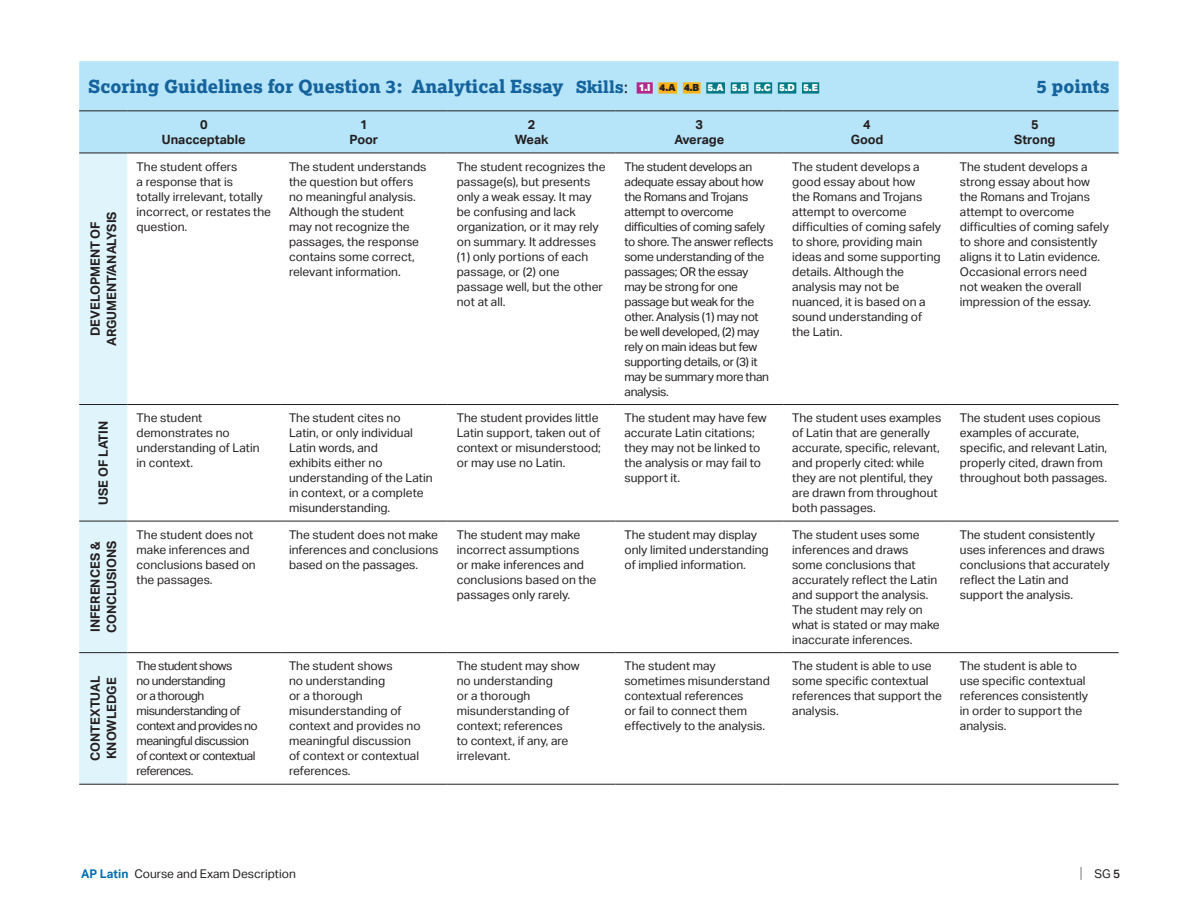
<style>
.page{position:relative;width:1188px;height:918px;background:#fff}
.page>*{position:absolute;margin:0;border:0;box-sizing:border-box;transform-origin:0 0}
.t1{font:800 18px "Lexia";color:#15639c}
.t2{font:15px "Aktiv Grotesk";color:#808285;scale:.8 1}
.t3{font:700 12.75px/15px "Aktiv Grotesk";color:#231f20;text-align:center}
.t4{font:12px/15px "Aktiv Grotesk";color:#231f20}
.t5{font:12px/15px "Aktiv Grotesk";letter-spacing:-.025em;color:#231f20}
.t6{font:12px/15px "Aktiv Grotesk";letter-spacing:-.04em;color:#231f20}
.s1{font-size:16.5px}
.s2{font-weight:400;font-size:16.5px;color:#231f20}
.s3{font-family:"Aktiv Grotesk";font-weight:900;font-size:9.75px;color:#fff}
.s4{font-family:"Aktiv Grotesk";font-weight:900;font-size:9.75px;color:#231f20}
.s5{font-weight:700;color:#006eaf}
.s6{font-weight:500}
</style>
<div class="page">
<div style="left:79px;top:61px;width:1040px;height:92px;background:#b6e4f9"></div>
<div style="left:79px;top:154px;width:49px;height:630px;background:#e0f4fc"></div>
<svg style="left:128px;top:520px;width:991px;height:264px"></svg>
<hr style="left:79px;top:110px;width:49px;height:1px;background:#231f20">
<hr style="left:128px;top:110px;width:152px;height:1px;background:#231f20">
<hr style="left:280px;top:110px;width:168px;height:1px;background:#231f20">
<hr style="left:448px;top:110px;width:168px;height:1px;background:#231f20">
<hr style="left:616px;top:110px;width:167px;height:1px;background:#231f20">
<hr style="left:783px;top:110px;width:168px;height:1px;background:#231f20">
<hr style="left:951px;top:110px;width:168px;height:1px;background:#231f20">
<hr style="left:128px;top:153px;width:152px;height:1px;background:#231f20">
<hr style="left:280px;top:153px;width:168px;height:1px;background:#231f20">
<hr style="left:448px;top:153px;width:168px;height:1px;background:#231f20">
<hr style="left:616px;top:153px;width:167px;height:1px;background:#231f20">
<hr style="left:783px;top:153px;width:168px;height:1px;background:#231f20">
<hr style="left:951px;top:153px;width:168px;height:1px;background:#231f20">
<hr style="left:128px;top:404px;width:152px;height:1px;background:#231f20">
<hr style="left:280px;top:404px;width:168px;height:1px;background:#231f20">
<hr style="left:448px;top:404px;width:168px;height:1px;background:#231f20">
<hr style="left:616px;top:404px;width:167px;height:1px;background:#231f20">
<hr style="left:783px;top:404px;width:168px;height:1px;background:#231f20">
<hr style="left:951px;top:404px;width:168px;height:1px;background:#231f20">
<hr style="left:128px;top:521px;width:152px;height:1px;background:#231f20">
<hr style="left:280px;top:521px;width:168px;height:1px;background:#231f20">
<hr style="left:448px;top:521px;width:168px;height:1px;background:#231f20">
<hr style="left:616px;top:521px;width:167px;height:1px;background:#231f20">
<hr style="left:783px;top:521px;width:168px;height:1px;background:#231f20">
<hr style="left:951px;top:521px;width:168px;height:1px;background:#231f20">
<hr style="left:79px;top:153px;width:49px;height:1px;background:#231f20">
<hr style="left:79px;top:404px;width:49px;height:1px;background:#231f20">
<hr style="left:79px;top:521px;width:49px;height:1px;background:#231f20">
<hr style="left:79px;top:652px;width:49px;height:1px;background:#231f20">
<hr style="left:79px;top:784px;width:49px;height:1px;background:#231f20">
<hr style="left:128px;top:652px;width:152px;height:1px;background:#231f20">
<hr style="left:280px;top:652px;width:168px;height:1px;background:#231f20">
<hr style="left:448px;top:652px;width:168px;height:1px;background:#231f20">
<hr style="left:616px;top:652px;width:167px;height:1px;background:#231f20">
<hr style="left:783px;top:652px;width:168px;height:1px;background:#231f20">
<hr style="left:951px;top:652px;width:168px;height:1px;background:#231f20">
<hr style="left:128px;top:784px;width:152px;height:1px;background:#231f20">
<hr style="left:280px;top:784px;width:168px;height:1px;background:#231f20">
<hr style="left:448px;top:784px;width:168px;height:1px;background:#231f20">
<hr style="left:616px;top:784px;width:167px;height:1px;background:#231f20">
<hr style="left:783px;top:784px;width:168px;height:1px;background:#231f20">
<hr style="left:951px;top:784px;width:168px;height:1px;background:#231f20">
<div style="left:637px;top:82px;width:16px;height:12px;background:#b1298b"></div>
<div style="left:658px;top:82px;width:19px;height:12px;background:#fbb416"></div>
<div style="left:683px;top:82px;width:18px;height:12px;background:#fbb416"></div>
<div style="left:706px;top:82px;width:19px;height:12px;background:#007a84"></div>
<div style="left:731px;top:82px;width:17px;height:12px;background:#007a84"></div>
<div style="left:754px;top:82px;width:18px;height:12px;background:#007a84"></div>
<div style="left:778px;top:82px;width:18px;height:12px;background:#007a84"></div>
<div style="left:802px;top:82px;width:17px;height:12px;background:#007a84"></div>
<h1 class="t1" style="left:88px;top:75px;width:731px">Scoring Guidelines for Question 3: Analytical Essay <span class="s1">Skills</span><span class="s2">:</span> <span class="s3">1.I</span> <span class="s4">4.A 4.B</span> <span class="s3">5.A 5.B 5.C 5.D 5.E</span></h1>
<h1 class="t1" style="left:1037px;top:75px;width:75px">5 points</h1>
<p class="t3" style="left:162px;top:117px;width:85px">0<br>Unacceptable</p>
<p class="t3" style="left:350px;top:117px;width:30px">1<br>Poor</p>
<p class="t3" style="left:515px;top:117px;width:35px">2<br>Weak</p>
<p class="t3" style="left:674px;top:117px;width:52px">3<br>Average</p>
<p class="t3" style="left:851px;top:117px;width:34px">4<br>Good</p>
<p class="t3" style="left:1014px;top:117px;width:43px">5<br>Strong</p>
<p class="t3" style="left:87px;top:346px;width:136px;line-height:16.5px;rotate:-90deg">DEVELOPMENT OF<br>ARGUMENT/ANALYSIS</p>
<p class="t4" style="left:137px;top:159px;width:136px">The student offers<br>a response that is<br>totally irrelevant, totally incorrect, or restates the question.</p>
<p class="t4" style="left:289px;top:159px;width:139px">The student understands the question but offers no meaningful analysis.<br>Although the student may not recognize the passages, the response contains some correct, relevant information.</p>
<p class="t4" style="left:457px;top:159px;width:150px">The student recognizes the passage(s), but presents only a weak essay. It may be confusing and lack organization, or it may rely on summary. It addresses (1) only portions of each passage, or (2) one passage well, but the other not at all.</p>
<p class="t5" style="left:625px;top:159px;width:150px">The student develops an adequate essay about how the Romans and Trojans attempt to overcome difficulties of coming safely to shore. The answer reflects some understanding of the passages; OR the essay may be strong for one passage but weak for the other. Analysis (1) may not be well developed, (2) may rely on main ideas but few supporting details, or (3) it may be summary more than analysis.</p>
<p class="t4" style="left:792px;top:159px;width:151px">The student develops a good essay about how<br>the Romans and Trojans attempt to overcome difficulties of coming safely to shore, providing main ideas and some supporting details. Although the analysis may not be nuanced, it is based on a sound understanding of the Latin.</p>
<p class="t4" style="left:960px;top:159px;width:151px">The student develops a strong essay about how the Romans and Trojans attempt to overcome difficulties of coming safely to shore and consistently aligns it to Latin evidence.<br>Occasional errors need<br>not weaken the overall impression of the essay.</p>
<p class="t3" style="left:96px;top:505px;width:86px;rotate:-90deg">USE OF LATIN</p>
<p class="t4" style="left:137px;top:410px;width:124px">The student demonstrates no understanding of Latin in context.</p>
<p class="t4" style="left:289px;top:410px;width:145px">The student cites no<br>Latin, or only individual<br>Latin words, and<br>exhibits either no understanding of the Latin in context, or a complete misunderstanding.</p>
<p class="t4" style="left:457px;top:410px;width:146px">The student provides little<br>Latin support, taken out of context or misunderstood; or may use no Latin.</p>
<p class="t4" style="left:625px;top:410px;width:144px">The student may have few accurate Latin citations; they may not be linked to the analysis or may fail to support it.</p>
<p class="t4" style="left:792px;top:410px;width:151px">The student uses examples of Latin that are generally accurate, specific, relevant, and properly cited: while they are not plentiful, they are drawn from throughout both passages.</p>
<p class="t4" style="left:960px;top:410px;width:149px">The student uses copious examples of accurate, specific, and relevant Latin, properly cited, drawn from throughout both passages.</p>
<p class="t3" style="left:87px;top:633px;width:94px;line-height:16.5px;text-align:left;rotate:-90deg">INFERENCES &amp;<br>CONCLUSIONS</p>
<p class="t4" style="left:137px;top:527px;width:121px">The student does not make inferences and conclusions based on the passages.</p>
<p class="t4" style="left:289px;top:527px;width:151px;text-align:justify">The student does not make inferences and conclusions based on the passages.</p>
<p class="t4" style="left:457px;top:527px;width:141px">The student may make incorrect assumptions<br>or make inferences and conclusions based on the passages only rarely.</p>
<p class="t4" style="left:625px;top:527px;width:146px">The student may display only limited understanding of implied information.</p>
<p class="t4" style="left:792px;top:527px;width:149px">The student uses some inferences and draws some conclusions that accurately reflect the Latin and support the analysis.<br>The student may rely on what is stated or may make inaccurate inferences.</p>
<p class="t4" style="left:960px;top:527px;width:151px">The student consistently uses inferences and draws conclusions that accurately reflect the Latin and support the analysis.</p>
<p class="t3" style="left:87px;top:761px;width:87px;line-height:16.5px;text-align:left;rotate:-90deg">CONTEXTUAL<br>KNOWLEDGE</p>
<p class="t6" style="left:137px;top:659px;width:122px">The student shows<br>no understanding<br>or a thorough misunderstanding of context and provides no meaningful discussion of context or contextual references.</p>
<p class="t4" style="left:289px;top:659px;width:133px">The student shows<br>no understanding<br>or a thorough misunderstanding of context and provides no meaningful discussion of context or contextual references.</p>
<p class="t4" style="left:457px;top:659px;width:124px">The student may show no understanding<br>or a thorough misunderstanding of context; references<br>to context, if any, are irrelevant.</p>
<p class="t4" style="left:625px;top:659px;width:147px">The student may sometimes misunderstand contextual references<br>or fail to connect them effectively to the analysis.</p>
<p class="t4" style="left:792px;top:659px;width:151px">The student is able to use some specific contextual references that support the analysis.</p>
<p class="t4" style="left:960px;top:659px;width:130px">The student is able to use specific contextual references consistently in order to support the analysis.</p>
<p class="t4" style="left:81px;top:866px;width:216px"><span class="s5">AP Latin</span> Course and Exam Description</p>
<p class="t2" style="left:1080px;top:864px;width:5px">|</p>
<p class="t4" style="left:1095px;top:866px;width:27px">SG <span class="s6">5</span></p>
</div>
